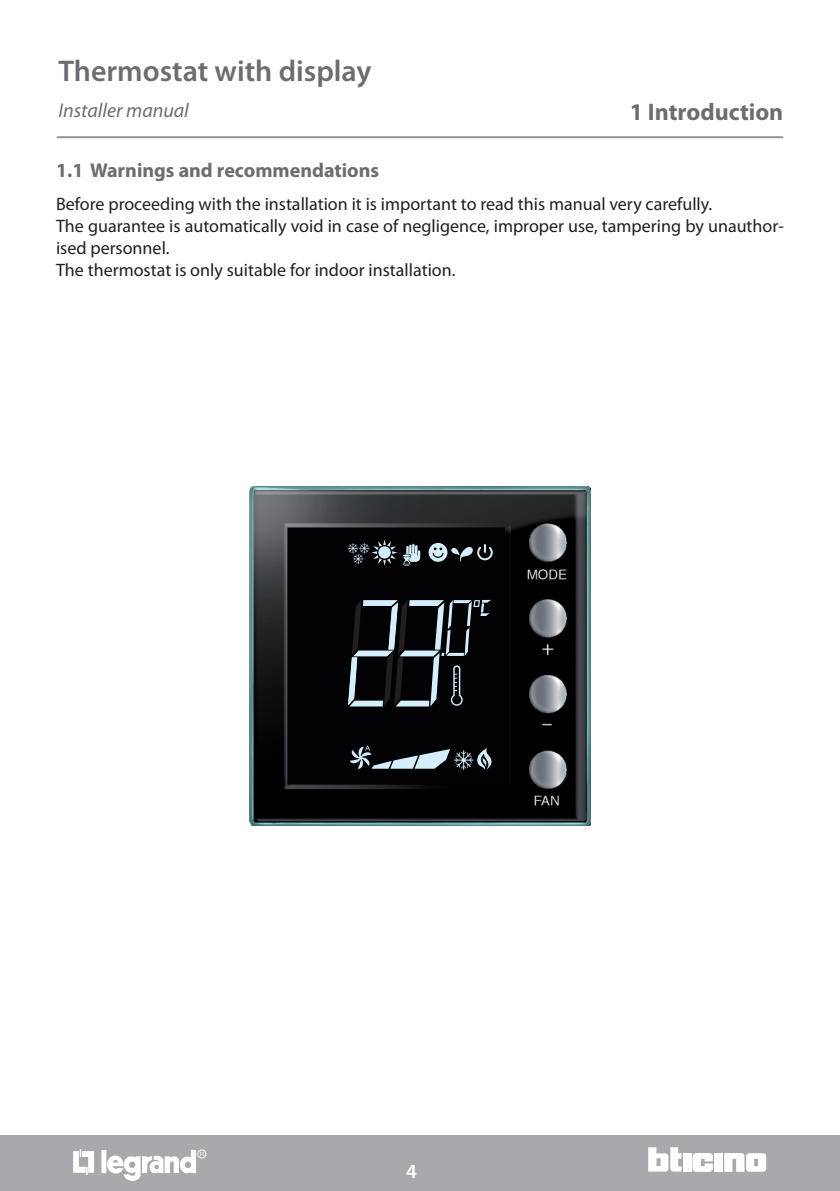
<style>
.page{position:relative;width:840px;height:1191px;background:#fff}
.page>*{position:absolute;margin:0;border:0;box-sizing:border-box;transform-origin:0 0}
.t1{font:600 30px "Myriad Pro";color:#6c6d70}
.t2{font:700 24px "Myriad Pro";color:#6c6d70}
.t3{font:700 20px "Myriad Pro";color:#6c6d70}
.t4{font:italic 20px "Myriad Pro";color:#6c6d70}
.t5{font:600 20px "Myriad Pro";color:#fff}
.t6{font:18px/22px "Myriad Pro";color:#231f20}
</style>
<div class="page">
<hr style="left:839px;top:1135px;width:1px;height:56px;background:#a8a9ad">
<div style="left:0;top:1135px;width:839px;height:56px;background:#a8a9ad"></div>
<div style="left:682px;top:1153px;width:8px;height:18px;background:#fff"></div>
<div style="left:714px;top:1153px;width:8px;height:18px;background:#fff"></div>
<svg style="left:724px;top:1153px;width:41px;height:18px"></svg>
<svg style="left:648px;top:1147px;width:33px;height:24px"></svg>
<svg style="left:692px;top:1153px;width:20px;height:18px"></svg>
<div style="left:101px;top:1149px;width:5px;height:24px;background:#fff"></div>
<svg style="left:73px;top:1149px;width:21px;height:25px"></svg>
<div style="left:197px;top:1149px;width:9px;height:9px;border:1px solid #fff;border-radius:50%"></div>
<svg style="left:106px;top:1149px;width:98px;height:32px"></svg>
<hr style="left:57px;top:136px;width:725px;height:2px;background:#939598">
<img style="left:249px;top:486px;width:341px;height:339px">
<svg style="left:347px;top:539px;width:73px;height:27px;background:#383e43"></svg>
<svg style="left:428px;top:543px;width:64px;height:19px"></svg>
<svg style="left:350px;top:745px;width:142px;height:25px;background:#475055"></svg>
<svg style="left:348px;top:600px;width:142px;height:106px;background:#2a2e31"></svg>
<h1 class="t1" style="left:58px;top:52px;width:314px">Thermostat with display</h1>
<p class="t4" style="left:58px;top:98px;width:132px">Installer manual</p>
<h2 class="t2" style="left:629px;top:96px;width:155px">1 Introduction</h2>
<p class="t3" style="left:56px;top:157px;width:324px">1.1 Warnings and recommendations</p>
<p class="t6" style="left:56px;top:193px;width:729px">Before proceeding with the installation it is important to read this manual very carefully.<br>The guarantee is automatically void in case of negligence, improper use, tampering by unauthor&shy;ised personnel.<br>The thermostat is only suitable for indoor installation.</p>
<p class="t5" style="left:406px;top:1158px;width:12px">4</p>
</div>
